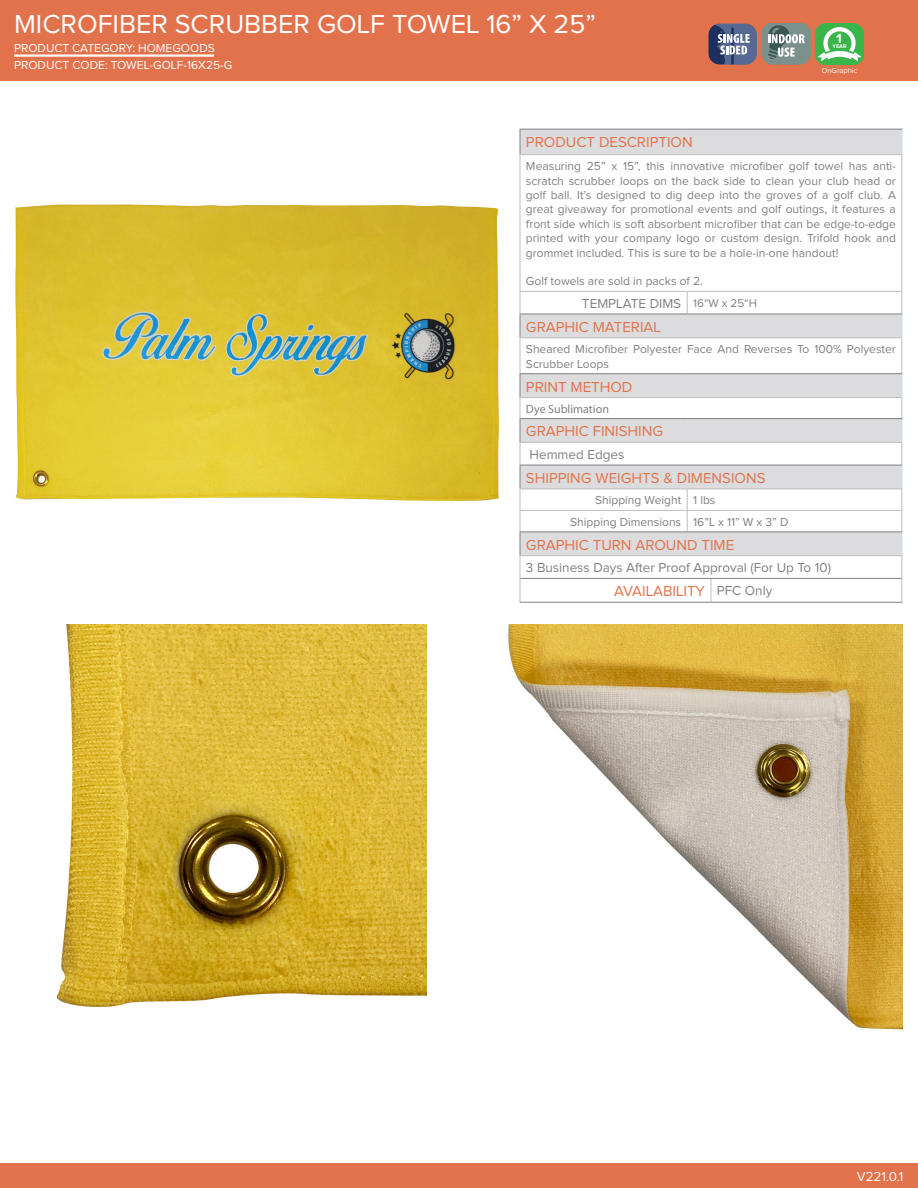
<style>
.page{position:relative;width:918px;height:1188px;background:#fff}
.page>*{position:absolute;margin:0;border:0;box-sizing:border-box;transform-origin:0 0}
.Category_Sub_Title_2{font:27px "Proxima Nova";color:#fff}
.Product_Title_16pt{font:15px "Proxima Nova";color:#e2724b}
.t1{font:700 13.8px "Proxima Nova";color:#fff}
.Product_Title_16pt-2{font:13.5px "Proxima Nova";color:#808083}
.t2{font:13.5px "Proxima Nova";color:#fff}
.t3{font:900 condensed 13.2px "Myriad Pro";color:#fff}
.t4{font:12px/14.4px "Proxima Nova";color:#808083;text-align:justify}
.top_page_name_regula{font:12px "Proxima Nova";color:#fff}
.t5{font:12px "Myriad Pro";color:#808083}
.t6{font:11.7px "Proxima Nova";color:#808083}
.t7{font:900 condensed 10.2px "Myriad Pro";color:#fff}
.t8{font:7.5px "Proxima Nova";color:#fff}
.t9{font:700 5.55px "Proxima Nova";color:#fff}
</style>
<div class="page">
<div style="left:0;top:0;width:918px;height:81px;background:#e2724b"></div>
<hr style="left:14px;top:54px;width:200px;height:3px;background:#fff">
<div style="left:0;top:1164px;width:918px;height:24px;background:#e2724b"></div>
<div style="left:815px;top:24px;width:49px;height:41px;background:#3ab54a;border-radius:13px"></div>
<svg style="left:818px;top:25px;width:43px;height:36px"></svg>
<svg style="left:708px;top:24px;width:102px;height:41px;background:#7f848e"></svg>
<div style="left:521px;top:130px;width:381px;height:24px;background:#dcdcde"></div>
<svg style="left:521px;top:155px;width:381px;height:218px"></svg>
<svg style="left:902px;top:130px;width:1px;height:24px"></svg>
<hr style="left:902px;top:155px;width:1px;height:136px;background:#bcbdc0">
<hr style="left:902px;top:338px;width:1px;height:35px;background:#bcbdc0">
<hr style="left:520px;top:155px;width:1px;height:136px;background:#bcbdc0">
<svg style="left:902px;top:292px;width:1px;height:45px"></svg>
<hr style="left:520px;top:291px;width:167px;height:1px;background:#bcbdc0">
<hr style="left:711px;top:291px;width:191px;height:1px;background:#bcbdc0">
<hr style="left:520px;top:338px;width:1px;height:35px;background:#bcbdc0">
<svg style="left:520px;top:292px;width:1px;height:45px"></svg>
<hr style="left:520px;top:314px;width:167px;height:1px;background:#808083">
<svg style="left:687px;top:291px;width:24px;height:24px"></svg>
<hr style="left:711px;top:314px;width:191px;height:1px;background:#808083">
<hr style="left:520px;top:337px;width:167px;height:1px;background:#bcbdc0">
<svg style="left:687px;top:337px;width:24px;height:1px"></svg>
<hr style="left:711px;top:337px;width:191px;height:1px;background:#bcbdc0">
<svg style="left:520px;top:130px;width:1px;height:24px"></svg>
<hr style="left:520px;top:129px;width:167px;height:1px;background:#808083">
<svg style="left:687px;top:129px;width:24px;height:1px"></svg>
<hr style="left:711px;top:129px;width:191px;height:1px;background:#808083">
<hr style="left:520px;top:154px;width:167px;height:1px;background:#bcbdc0">
<svg style="left:687px;top:154px;width:24px;height:1px"></svg>
<hr style="left:711px;top:154px;width:191px;height:1px;background:#bcbdc0">
<svg style="left:520px;top:373px;width:383px;height:230px"></svg>
<hr style="left:711px;top:602px;width:191px;height:1px;background:#808083">
<img style="left:15px;top:204px;width:484px;height:297px">
<img style="left:508px;top:625px;width:395px;height:405px">
<img style="left:56px;top:625px;width:370px;height:382px">
<p class="t3" style="left:562px;top:6px;width:54px">CARTRIDGE</p>
<p class="Category_Sub_Title_2" style="left:14px;top:12px;width:583px">MICROFIBER SCRUBBER GOLF TOWEL 16” X 25”</p>
<p class="top_page_name_regula" style="left:14px;top:60px;width:220px">PRODUCT CODE: TOWEL-GOLF-16X25-G</p>
<p class="t7" style="left:494px;top:18px;width:49px">CHANGEABLE</p>
<p class="top_page_name_regula" style="left:14px;top:42px;width:202px">PRODUCT CATEGORY: HOMEGOODS</p>
<p class="t1" style="left:836px;top:30px;width:7px">1</p>
<p class="t9" style="left:832px;top:43px;width:16px">YEAR</p>
<p class="t8" style="left:822px;top:67px;width:37px">OnGraphic</p>
<p class="Product_Title_16pt" style="left:526px;top:135px;width:168px">PRODUCT DESCRIPTION</p>
<p class="t4" style="left:526px;top:159px;width:371px">Measuring 25” x 15”, this innovative microfiber golf towel has anti&shy;scratch scrubber loops on the back side to clean your club head or golf ball. It’s designed to dig deep into the groves of a golf club. A great giveaway for promotional events and golf outings, it features a front side which is soft absorbent microfiber that can be edge-to-edge printed with your company logo or custom design. Trifold hook and grommet included. This is sure to be a hole-in-one handout!</p>
<p class="t4" style="left:526px;top:275px;width:178px">Golf towels are sold in packs of 2.</p>
<p class="Product_Title_16pt-2" style="left:582px;top:297px;width:101px">TEMPLATE DIMS</p>
<p class="t6" style="left:693px;top:297px;width:65px">16“W x 25“H</p>
<p class="Product_Title_16pt" style="left:526px;top:320px;width:136px">GRAPHIC MATERIAL</p>
<p class="t4" style="left:526px;top:343px;width:371px">Sheared Microfiber Polyester Face And Reverses To 100% Polyester<br>Scrubber Loops</p>
<p class="Product_Title_16pt" style="left:526px;top:380px;width:108px">PRINT METHOD</p>
<p class="t5" style="left:526px;top:401px;width:85px">Dye Sublimation</p>
<p class="Product_Title_16pt" style="left:526px;top:425px;width:139px">GRAPHIC FINISHING</p>
<p class="Product_Title_16pt-2" style="left:529px;top:448px;width:96px">Hemmed Edges</p>
<p class="Product_Title_16pt" style="left:526px;top:471px;width:241px">SHIPPING WEIGHTS &amp; DIMENSIONS</p>
<p class="t4" style="left:595px;top:494px;width:88px">Shipping Weight</p>
<p class="t4" style="left:693px;top:494px;width:24px">1 lbs</p>
<p class="t4" style="left:570px;top:515px;width:112px">Shipping Dimensions</p>
<p class="t4" style="left:693px;top:515px;width:97px">16”L x 11” W x 3” D</p>
<p class="Product_Title_16pt" style="left:526px;top:538px;width:210px">GRAPHIC TURN AROUND TIME</p>
<p class="Product_Title_16pt-2" style="left:526px;top:562px;width:307px">3 Business Days After Proof Approval (For Up To 10)</p>
<p class="Product_Title_16pt" style="left:614px;top:584px;width:92px">AVAILABILITY</p>
<p class="Product_Title_16pt-2" style="left:717px;top:584px;width:57px">PFC Only</p>
<p class="t2" style="left:857px;top:1171px;width:48px">V221.0.1</p>
</div>
